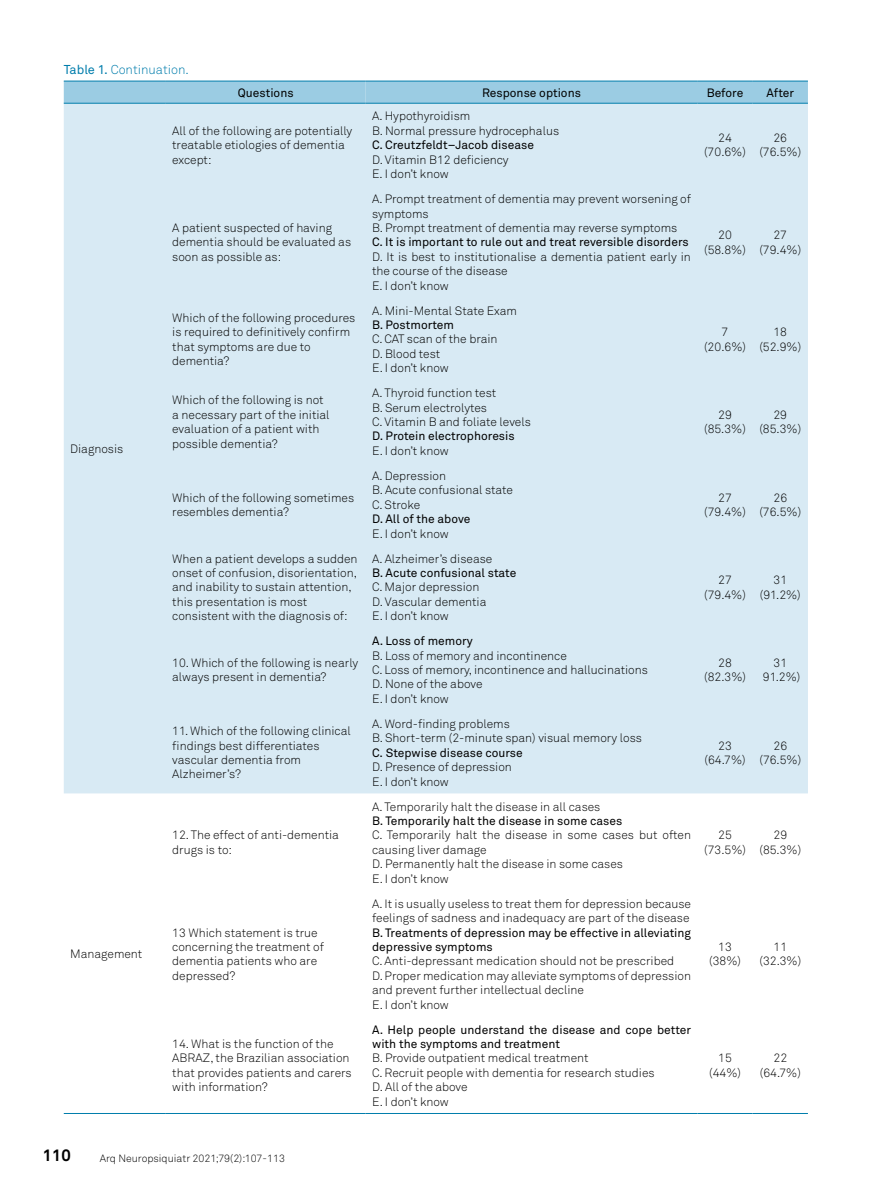
<style>
.page{position:relative;width:893px;height:1191px;background:#fff}
.page>*{position:absolute;margin:0;border:0;box-sizing:border-box;transform-origin:0 0}
.t1{font:700 16.5px "Akkurat Pro";color:#000}
.t2{font:12.75px "Akkurat Light Pro";color:#007dac}
.t3{font:12px/14.4px "Akkurat Light Pro";color:#000}
.t4{font:12px/14.4px "Akkurat Pro";color:#000}
.t5{font:10.5px "Akkurat Light Pro";color:#000}
.s1{font-family:"Akkurat Pro"}
</style>
<div class="page">
<div style="left:64px;top:82px;width:744px;height:21px;background:#9bcce3"></div>
<div style="left:64px;top:104px;width:744px;height:689px;background:#d8eaf4"></div>
<hr style="left:64px;top:81px;width:102px;height:1px;background:#007dac">
<hr style="left:166px;top:81px;width:200px;height:1px;background:#007dac">
<hr style="left:366px;top:81px;width:331px;height:1px;background:#007dac">
<hr style="left:697px;top:81px;width:56px;height:1px;background:#007dac">
<hr style="left:753px;top:81px;width:55px;height:1px;background:#007dac">
<hr style="left:64px;top:103px;width:102px;height:1px;background:#007dac">
<hr style="left:166px;top:103px;width:200px;height:1px;background:#007dac">
<hr style="left:366px;top:103px;width:331px;height:1px;background:#007dac">
<hr style="left:697px;top:103px;width:56px;height:1px;background:#007dac">
<hr style="left:753px;top:103px;width:55px;height:1px;background:#007dac">
<hr style="left:64px;top:1113px;width:102px;height:1px;background:#007dac">
<hr style="left:166px;top:1113px;width:200px;height:1px;background:#007dac">
<hr style="left:366px;top:1113px;width:331px;height:1px;background:#007dac">
<hr style="left:697px;top:1113px;width:56px;height:1px;background:#007dac">
<hr style="left:753px;top:1113px;width:55px;height:1px;background:#007dac">
<p class="t2" style="left:64px;top:62px;width:127px"><span class="s1">Table 1.</span> Continuation.</p>
<p class="t4" style="left:238px;top:86px;width:57px">Questions</p>
<p class="t4" style="left:482px;top:86px;width:100px">Response options</p>
<p class="t4" style="left:707px;top:86px;width:38px">Before</p>
<p class="t4" style="left:766px;top:86px;width:29px">After</p>
<p class="t3" style="left:70px;top:442px;width:55px">Diagnosis</p>
<p class="t3" style="left:70px;top:947px;width:74px">Management</p>
<p class="t3" style="left:172px;top:124px;width:182px">All of the following are potentially treatable etiologies of dementia except:</p>
<p class="t3" style="left:172px;top:221px;width:180px">A patient suspected of having dementia should be evaluated as soon as possible as:</p>
<p class="t3" style="left:172px;top:310px;width:185px">Which of the following procedures is required to definitively confirm that symptoms are due to dementia?</p>
<p class="t3" style="left:372px;top:109px;width:189px">A. Hypothyroidism<br>B. Normal pressure hydrocephalus</p>
<p class="t4" style="left:372px;top:138px;width:163px">C. Creutzfeldt–Jacob disease</p>
<p class="t3" style="left:372px;top:152px;width:138px">D. Vitamin B12 deficiency<br>E. I don’t know</p>
<p class="t3" style="left:372px;top:192px;width:320px">A. Prompt treatment of dementia may prevent worsening of symptoms<br>B. Prompt treatment of dementia may reverse symptoms</p>
<p class="t4" style="left:372px;top:235px;width:318px">C. It is important to rule out and treat reversible disorders</p>
<p class="t3" style="left:372px;top:249px;width:320px">D. It is best to institutionalise a dementia patient early in the course of the disease<br>E. I don’t know</p>
<p class="t3" style="left:704px;top:131px;width:43px;text-align:center">24 (70.6%)</p>
<p class="t3" style="left:759px;top:131px;width:43px;text-align:center">26 (76.5%)</p>
<p class="t3" style="left:704px;top:228px;width:43px;text-align:center">20 (58.8%)</p>
<p class="t3" style="left:759px;top:228px;width:43px;text-align:center">27 (79.4%)</p>
<p class="t3" style="left:372px;top:303px;width:146px">A. Mini-Mental State Exam</p>
<p class="t4" style="left:372px;top:318px;width:83px">B. Postmortem</p>
<p class="t3" style="left:372px;top:332px;width:127px">C. CAT scan of the brain<br>D. Blood test<br>E. I don’t know</p>
<p class="t3" style="left:704px;top:325px;width:43px;text-align:center">7 (20.6%)</p>
<p class="t3" style="left:759px;top:325px;width:43px;text-align:center">18 (52.9%)</p>
<p class="t3" style="left:172px;top:393px;width:159px">Which of the following is not a necessary part of the initial evaluation of a patient with possible dementia?</p>
<p class="t3" style="left:372px;top:386px;width:160px">A. Thyroid function test<br>B. Serum electrolytes<br>C. Vitamin B and foliate levels</p>
<p class="t4" style="left:372px;top:429px;width:144px">D. Protein electrophoresis</p>
<p class="t3" style="left:372px;top:444px;width:78px">E. I don’t know</p>
<p class="t3" style="left:172px;top:490px;width:183px">Which of the following sometimes resembles dementia?</p>
<p class="t3" style="left:372px;top:469px;width:142px">A. Depression<br>B. Acute confusional state<br>C. Stroke</p>
<p class="t4" style="left:372px;top:512px;width:100px">D. All of the above</p>
<p class="t3" style="left:372px;top:526px;width:78px">E. I don’t know</p>
<p class="t3" style="left:704px;top:408px;width:43px;text-align:center">29 (85.3%)</p>
<p class="t3" style="left:759px;top:408px;width:43px;text-align:center">29 (85.3%)</p>
<p class="t3" style="left:704px;top:490px;width:43px;text-align:center">27 (79.4%)</p>
<p class="t3" style="left:759px;top:490px;width:43px;text-align:center">26 (76.5%)</p>
<p class="t3" style="left:172px;top:551px;width:187px">When a patient develops a sudden onset of confusion, disorientation, and inability to sustain attention, this presentation is most consistent with the diagnosis of:</p>
<p class="t3" style="left:372px;top:551px;width:122px">A. Alzheimer’s disease</p>
<p class="t4" style="left:372px;top:566px;width:146px">B. Acute confusional state</p>
<p class="t3" style="left:372px;top:580px;width:116px">C. Major depression<br>D. Vascular dementia<br>E. I don’t know</p>
<p class="t3" style="left:704px;top:573px;width:43px;text-align:center">27 (79.4%)</p>
<p class="t3" style="left:760px;top:573px;width:42px;text-align:center">31 (91.2%)</p>
<p class="t3" style="left:172px;top:655px;width:188px">10. Which of the following is nearly always present in dementia?</p>
<p class="t4" style="left:372px;top:634px;width:102px">A. Loss of memory</p>
<p class="t3" style="left:372px;top:648px;width:277px">B. Loss of memory and incontinence<br>C. Loss of memory, incontinence and hallucinations<br>D. None of the above<br>E. I don’t know</p>
<p class="t3" style="left:704px;top:655px;width:43px;text-align:center">28 (82.3%)</p>
<p class="t3" style="left:763px;top:655px;width:39px;text-align:center">31<br>91.2%)</p>
<p class="t3" style="left:172px;top:724px;width:180px">11. Which of the following clinical findings best differentiates vascular dementia from<br>Alzheimer’s?</p>
<p class="t3" style="left:372px;top:717px;width:271px">A. Word-finding problems<br>B. Short-term (2-minute span) visual memory loss</p>
<p class="t4" style="left:372px;top:745px;width:152px">C. Stepwise disease course</p>
<p class="t3" style="left:372px;top:760px;width:141px">D. Presence of depression<br>E. I don’t know</p>
<p class="t3" style="left:704px;top:738px;width:43px;text-align:center">23 (64.7%)</p>
<p class="t3" style="left:759px;top:738px;width:43px;text-align:center">26 (76.5%)</p>
<p class="t3" style="left:172px;top:828px;width:168px">12. The effect of anti-dementia drugs is to:</p>
<p class="t3" style="left:172px;top:925px;width:153px">13 Which statement is true concerning the treatment of dementia patients who are depressed?</p>
<p class="t3" style="left:172px;top:1036px;width:181px">14. What is the function of the<br>ABRAZ, the Brazilian association that provides patients and carers with information?</p>
<p class="t3" style="left:372px;top:799px;width:230px">A. Temporarily halt the disease in all cases</p>
<p class="t4" style="left:372px;top:814px;width:252px">B. Temporarily halt the disease in some cases</p>
<p class="t3" style="left:372px;top:828px;width:320px">C. Temporarily halt the disease in some cases but often causing liver damage<br>D. Permanently halt the disease in some cases<br>E. I don’t know</p>
<p class="t3" style="left:704px;top:828px;width:43px;text-align:center">25 (73.5%)</p>
<p class="t3" style="left:759px;top:828px;width:43px;text-align:center">29 (85.3%)</p>
<p class="t3" style="left:372px;top:896px;width:320px">A. It is usually useless to treat them for depression because feelings of sadness and inadequacy are part of the disease</p>
<p class="t4" style="left:372px;top:925px;width:320px">B. Treatments of depression may be effective in alleviating depressive symptoms</p>
<p class="t3" style="left:372px;top:954px;width:320px">C. Anti-depressant medication should not be prescribed<br>D. Proper medication may alleviate symptoms of depression and prevent further intellectual decline<br>E. I don’t know</p>
<p class="t3" style="left:709px;top:939px;width:33px;text-align:center">13 (38%)</p>
<p class="t3" style="left:759px;top:939px;width:43px;text-align:center">11 (32.3%)</p>
<p class="t4" style="left:372px;top:1022px;width:320px">A. Help people understand the disease and cope better with the symptoms and treatment</p>
<p class="t3" style="left:372px;top:1051px;width:284px">B. Provide outpatient medical treatment<br>C. Recruit people with dementia for research studies<br>D. All of the above<br>E. I don’t know</p>
<p class="t3" style="left:709px;top:1051px;width:33px;text-align:center">15 (44%)</p>
<p class="t3" style="left:760px;top:1051px;width:43px;text-align:center">22 (64.7%)</p>
<h1 class="t1" style="left:43px;top:1145px;width:30px">110</h1>
<p class="t5" style="left:100px;top:1151px;width:187px">Arq Neuropsiquiatr 2021;79(2):107-113</p>
</div>
